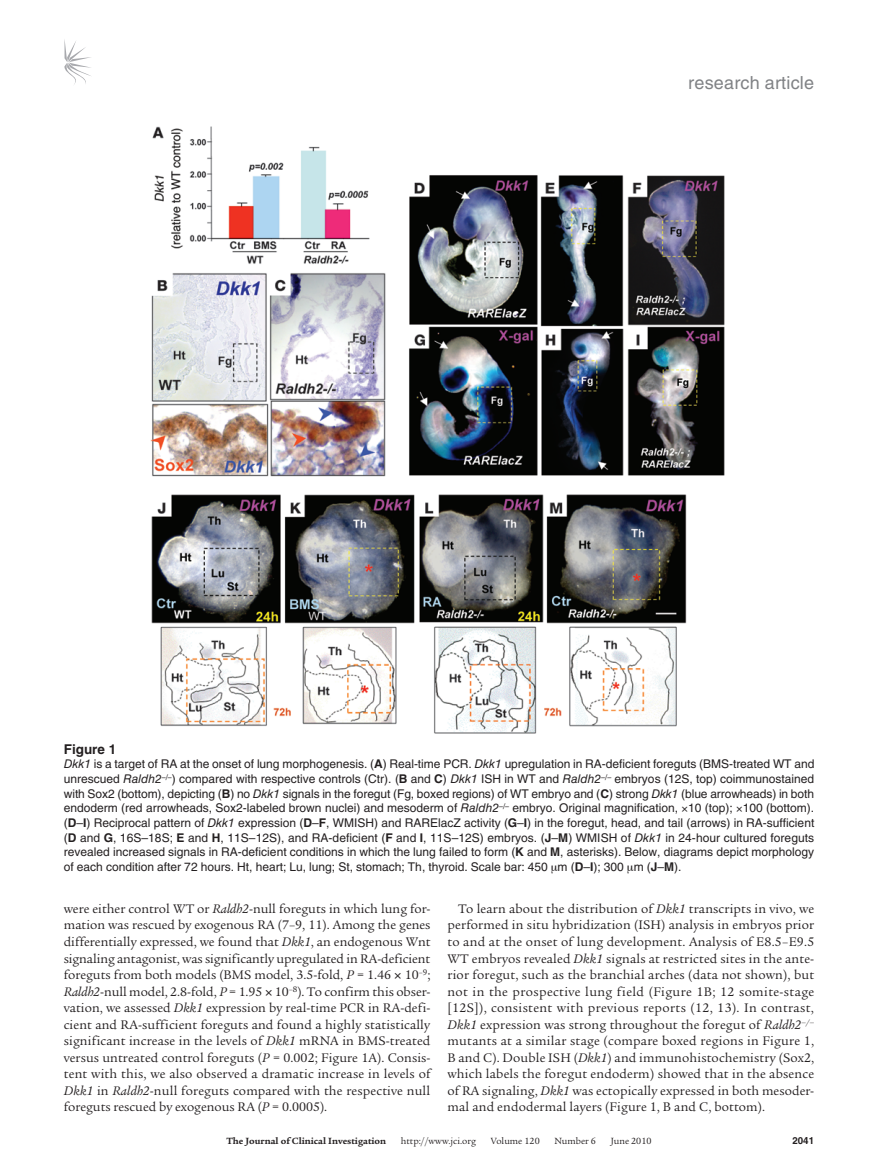
<style>
.page{position:relative;width:878px;height:1174px;background:#fff}
.page>*{position:absolute;margin:0;border:0;box-sizing:border-box;transform-origin:0 0}
.t1{font:18px "Helvetica LT Std";letter-spacing:.01em;color:#808285}
.t2{font:13.5px/16.5px "Legacy Serif Std";letter-spacing:.01em;color:#231f20;text-align:justify}
.t3{font:700 13.5px "Helvetica LT Std";color:#231f20}
.t4{font:12px/14.7px "Helvetica LT Std";color:#231f20;text-align:justify}
.t5{font:9.75px "Legacy Serif Std";color:#231f20}
.t6{font:700 9.75px "Legacy Serif Std";color:#231f20}
.t7{font:700 9.75px "Helvetica LT Std";color:#231f20}
.s1{font-style:italic}
.s2{font-weight:700}
</style>
<div class="page">
<svg style="left:64px;top:39px;width:27px;height:45px"></svg>
<img style="left:150px;top:126px;width:575px;height:608px">
<h1 class="t1" style="left:688px;top:72px;width:127px">research article</h1>
<p class="t3" style="left:64px;top:741px;width:54px">Figure 1</p>
<p class="t4" style="left:64px;top:757px;width:752px"><span class="s1">Dkk1</span> is a target of RA at the onset of lung morphogenesis. (<span class="s2">A</span>) Real-time PCR. <span class="s1">Dkk1</span> upregulation in RA-deficient foreguts (BMS-treated WT and unrescued <span class="s1">Raldh2</span><sup>–/–</sup>) compared with respective controls (Ctr). (<span class="s2">B</span> and <span class="s2">C</span>) <span class="s1">Dkk1</span> ISH in WT and <span class="s1">Raldh2</span><sup>–/–</sup> embryos (12S, top) coimmunostained with Sox2 (bottom), depicting (<span class="s2">B</span>) no <span class="s1">Dkk1</span> signals in the foregut (Fg, boxed regions) of WT embryo and (<span class="s2">C</span>) strong <span class="s1">Dkk1</span> (blue arrowheads) in both endoderm (red arrowheads, Sox2-labeled brown nuclei) and mesoderm of <span class="s1">Raldh2</span><sup>–/–</sup> embryo. Original magnification, 10 (top); 100 (bottom). (<span class="s2">D</span>–<span class="s2">I</span>) Reciprocal pattern of <span class="s1">Dkk1</span> expression (<span class="s2">D</span>–<span class="s2">F</span>, WMISH) and RARElacZ activity (<span class="s2">G</span>–<span class="s2">I</span>) in the foregut, head, and tail (arrows) in RA-sufficient (<span class="s2">D</span> and <span class="s2">G</span>, 16S–18S; <span class="s2">E</span> and <span class="s2">H</span>, 11S–12S), and RA-deficient (<span class="s2">F</span> and <span class="s2">I</span>, 11S–12S) embryos. (<span class="s2">J</span>–<span class="s2">M</span>) WMISH of <span class="s1">Dkk1</span> in 24-hour cultured foreguts revealed increased signals in RA-deficient conditions in which the lung failed to form (<span class="s2">K</span> and <span class="s2">M</span>, asterisks). Below, diagrams depict morphology of each condition after 72 hours. Ht, heart; Lu, lung; St, stomach; Th, thyroid. Scale bar: 450 m (<span class="s2">D</span>–<span class="s2">I</span>); 300 m (<span class="s2">J</span>–<span class="s2">M</span>).</p>
<p class="t2" style="left:64px;top:900px;width:368px">were either control WT or <span class="s1">Raldh2</span>-null foreguts in which lung for&shy;mation was rescued by exogenous RA (7–9, 11). Among the genes differentially expressed, we found that <span class="s1">Dkk1</span>, an endogenous Wnt signaling antagonist, was significantly upregulated in RA-deficient foreguts from both models (BMS model, 3.5-fold, <span class="s1">P</span> = 1.46 10<sup>–9</sup>; <span class="s1">Raldh2</span>-null model, 2.8-fold, <span class="s1">P</span> = 1.95 10<sup>–8</sup>). To confirm this obser&shy;vation, we assessed <span class="s1">Dkk1</span> expression by real-time PCR in RA-defi&shy;cient and RA-sufficient foreguts and found a highly statistically significant increase in the levels of <span class="s1">Dkk1</span> mRNA in BMS-treated versus untreated control foreguts (<span class="s1">P</span> = 0.002; Figure 1A). Consis&shy;tent with this, we also observed a dramatic increase in levels of <span class="s1">Dkk1</span> in <span class="s1">Raldh2</span>-null foreguts compared with the respective null foreguts rescued by exogenous RA (<span class="s1">P</span> = 0.0005).</p>
<p class="t2" style="left:447px;top:900px;width:368px;text-indent:11px">To learn about the distribution of <span class="s1">Dkk1</span> transcripts in vivo, we performed in situ hybridization (ISH) analysis in embryos prior to and at the onset of lung development. Analysis of E8.5–E9.5<br>WT embryos revealed <span class="s1">Dkk1</span> signals at restricted sites in the ante&shy;rior foregut, such as the branchial arches (data not shown), but not in the prospective lung field (Figure 1B; 12 somite-stage [12S]), consistent with previous reports (12, 13). In contrast, <span class="s1">Dkk1</span> expression was strong throughout the foregut of <span class="s1">Raldh2</span><sup>–/– </sup>mutants at a similar stage (compare boxed regions in Figure 1, B and C). Double ISH (<span class="s1">Dkk1</span>) and immunohistochemistry (Sox2, which labels the foregut endoderm) showed that in the absence of RA signaling, <span class="s1">Dkk1</span> was ectopically expressed in both mesoder&shy;mal and endodermal layers (Figure 1, B and C, bottom).</p>
<p class="t6" style="left:226px;top:1135px;width:161px">The Journal of Clinical Investigation</p>
<p class="t5" style="left:401px;top:1135px;width:77px">http://www.jci.org</p>
<p class="t5" style="left:490px;top:1135px;width:50px">Volume 120</p>
<p class="t5" style="left:554px;top:1135px;width:43px">Number 6</p>
<p class="t5" style="left:610px;top:1135px;width:42px">June 2010</p>
<p class="t7" style="left:792px;top:1134px;width:23px">2041</p>
</div>
